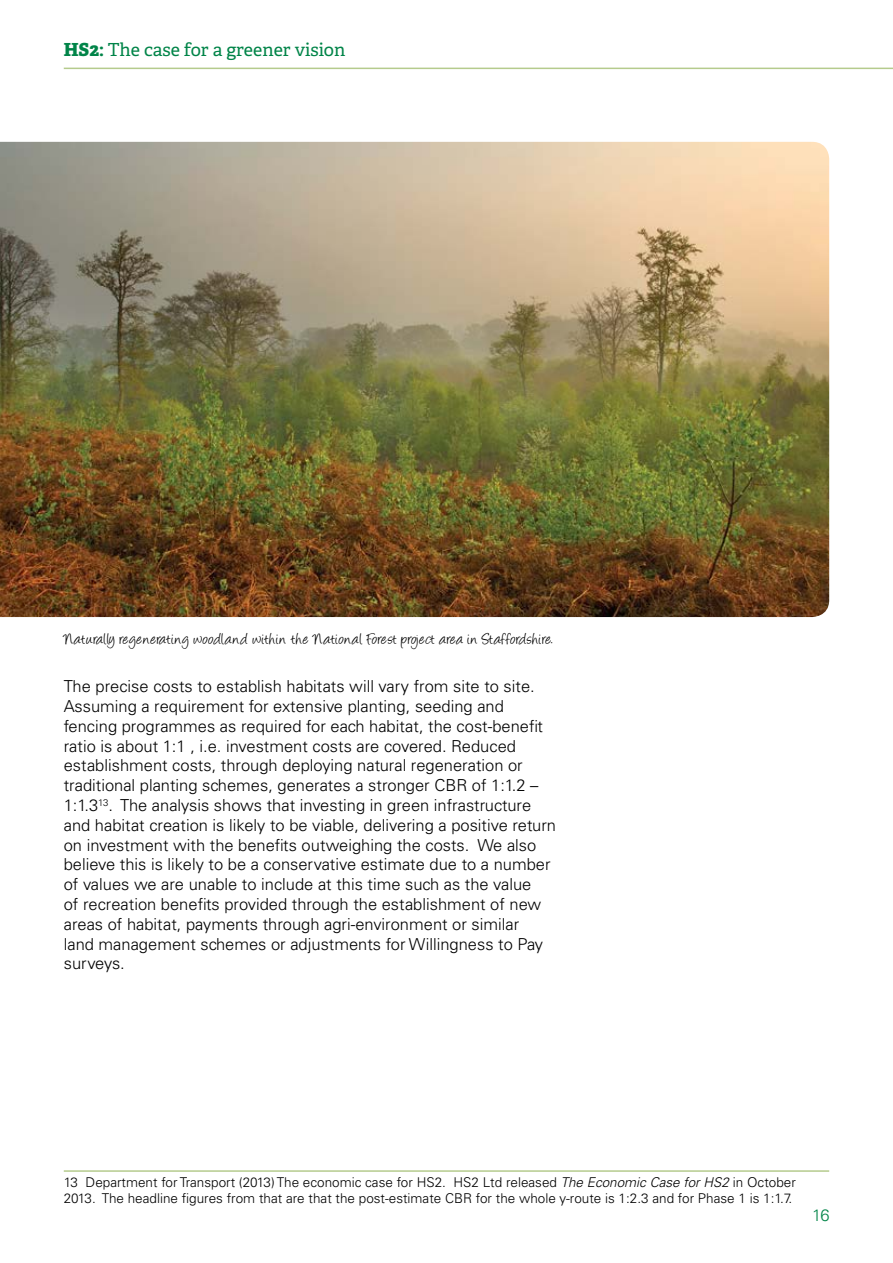
<style>
.page{position:relative;width:893px;height:1263px;background:#fff}
.page>*{position:absolute;margin:0;border:0;box-sizing:border-box;transform-origin:0 0}
.t1{font:18px "Angelina";letter-spacing:.03em;color:#000}
.t2{font:18px "Adelle";color:#008448}
.t3{font:300 16.5px/19.8px "Univers LT Std";color:#000}
.t4{font:300 16.5px "Univers LT Std";color:#008448}
.t5{font:300 13.5px/16.2px "Univers LT Std";color:#000}
.s1{font-weight:800}
.s2{font-weight:700}
.s3{font-style:italic}
</style>
<div class="page">
<img style="left:0;top:142px;width:829px;height:475px">
<hr style="left:64px;top:1170px;width:765px;height:2px;background:#b5cb8d">
<hr style="left:64px;top:68px;width:829px;height:1px;background:#b5cb8d">
<p class="t2" style="left:64px;top:37px;width:283px"><span class="s1">HS2</span><span class="s2">:</span> The case for a greener vision</p>
<p class="t1" style="left:64px;top:631px;width:491px">Naturally regenerating woodland within the National Forest project area in Staffordshire.</p>
<p class="t3" style="left:64px;top:676px;width:494px">The precise costs to establish habitats will vary from site to site.<br>Assuming a requirement for extensive planting, seeding and fencing programmes as required for each habitat, the cost-benefit ratio is about 1:1 , i.e. investment costs are covered. Reduced establishment costs, through deploying natural regeneration or traditional planting schemes, generates a stronger CBR of 1:1.2 – 1:1.3<sup>13</sup>. The analysis shows that investing in green infrastructure and habitat creation is likely to be viable, delivering a positive return on investment with the benefits outweighing the costs. We also believe this is likely to be a conservative estimate due to a number of values we are unable to include at this time such as the value<br>of recreation benefits provided through the establishment of new areas of habitat, payments through agri-environment or similar<br>land management schemes or adjustments for Willingness to Pay surveys.</p>
<p class="t5" style="left:64px;top:1174px;width:733px">13 Department for Transport (2013) The economic case for HS2. HS2 Ltd released <span class="s3">The Economic Case for HS2</span> in October<br>2013. The headline figures from that are that the post-estimate CBR for the whole y-route is 1:2.3 and for Phase 1 is 1:1.7.</p>
<p class="t4" style="left:812px;top:1205px;width:19px">16</p>
</div>
